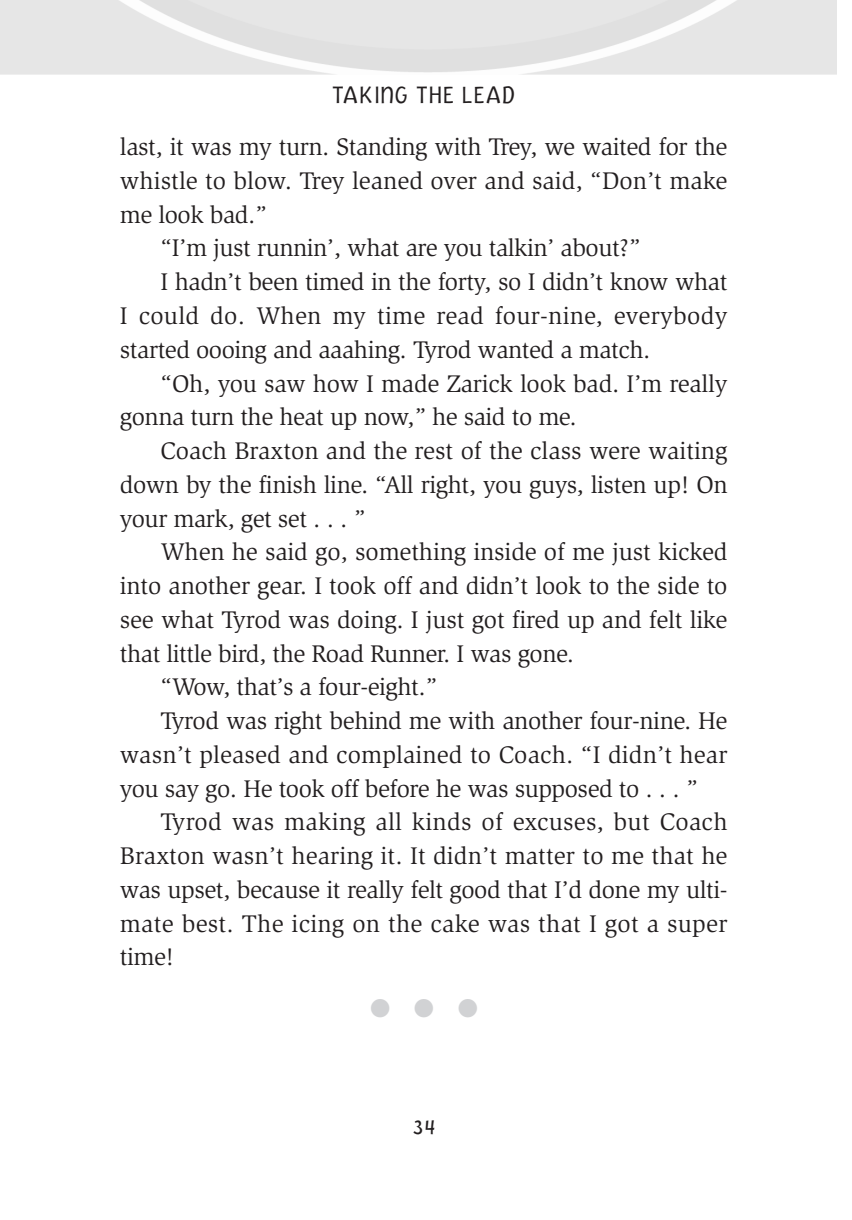
<style>
.page{position:relative;width:852px;height:1220px;background:#fff}
.page>*{position:absolute;margin:0;border:0;box-sizing:border-box;transform-origin:0 0}
.t1{font:24.75px "Slimbach";letter-spacing:-.015em;color:#231f20}
.t2{font:24.75px "Slimbach";letter-spacing:.01em;color:#231f20}
.t3{font:24.75px "Slimbach";letter-spacing:.005em;color:#231f20}
.t4{font:300 24.75px "Jacoby ICG";letter-spacing:.005em;color:#231f20}
.t5{font:24.75px "Monotype Sorts";color:#d1d2d4}
.t6{font:300 22.5px "Jacoby ICG";color:#231f20}
</style>
<div class="page">
<svg style="left:0;top:0;width:837px;height:75px;background:#e6e6e6"></svg>
<p class="t4" style="left:332px;top:80px;width:185px">TAKING THE LEAD</p>
<p class="t1" style="left:120px;top:137px;width:609px">last, it was my turn. Standing with Trey, we waited for the</p>
<p class="t1" style="left:120px;top:171px;width:609px">whistle to blow. Trey leaned over and said, “Don’t make</p>
<p class="t1" style="left:120px;top:205px;width:148px">me look bad.”</p>
<p class="t1" style="left:160px;top:239px;width:481px">“I’m just runnin’, what are you talkin’ about?”</p>
<p class="t1" style="left:160px;top:272px;width:569px">I hadn’t been timed in the forty, so I didn’t know what</p>
<p class="t2" style="left:120px;top:306px;width:609px">I could do. When my time read four-nine, everybody</p>
<p class="t1" style="left:120px;top:340px;width:532px">started oooing and aaahing. Tyrod wanted a match.</p>
<p class="t1" style="left:160px;top:374px;width:569px">“Oh, you saw how I made Zarick look bad. I’m really</p>
<p class="t1" style="left:120px;top:407px;width:458px">gonna turn the heat up now,” he said to me.</p>
<p class="t1" style="left:160px;top:441px;width:568px">Coach Braxton and the rest of the class were waiting</p>
<p class="t1" style="left:120px;top:475px;width:609px">down by the finish line. “All right, you guys, listen up! On</p>
<p class="t1" style="left:120px;top:509px;width:247px">your mark, get set . . . ”</p>
<p class="t1" style="left:160px;top:542px;width:569px">When he said go, something inside of me just kicked</p>
<p class="t1" style="left:120px;top:576px;width:609px">into another gear. I took off and didn’t look to the side to</p>
<p class="t1" style="left:120px;top:610px;width:609px">see what Tyrod was doing. I just got fired up and felt like</p>
<p class="t1" style="left:120px;top:644px;width:455px">that little bird, the Road Runner. I was gone.</p>
<p class="t1" style="left:160px;top:677px;width:278px">“Wow, that’s a four-eight.”</p>
<p class="t1" style="left:160px;top:711px;width:569px">Tyrod was right behind me with another four-nine. He</p>
<p class="t3" style="left:120px;top:745px;width:609px">wasn’t pleased and complained to Coach. “I didn’t hear</p>
<p class="t1" style="left:120px;top:779px;width:579px">you say go. He took off before he was supposed to . . . ”</p>
<p class="t2" style="left:160px;top:812px;width:568px">Tyrod was making all kinds of excuses, but Coach</p>
<p class="t3" style="left:120px;top:846px;width:609px">Braxton wasn’t hearing it. It didn’t matter to me that he</p>
<p class="t1" style="left:120px;top:880px;width:609px">was upset, because it really felt good that I’d done my ulti-</p>
<p class="t2" style="left:120px;top:914px;width:609px">mate best. The icing on the cake was that I got a super</p>
<p class="t1" style="left:120px;top:947px;width:56px">time!</p>
<p class="t5" style="left:370px;top:994px;width:109px">●●●</p>
<p class="t6" style="left:412px;top:1113px;width:25px">34</p>
</div>
